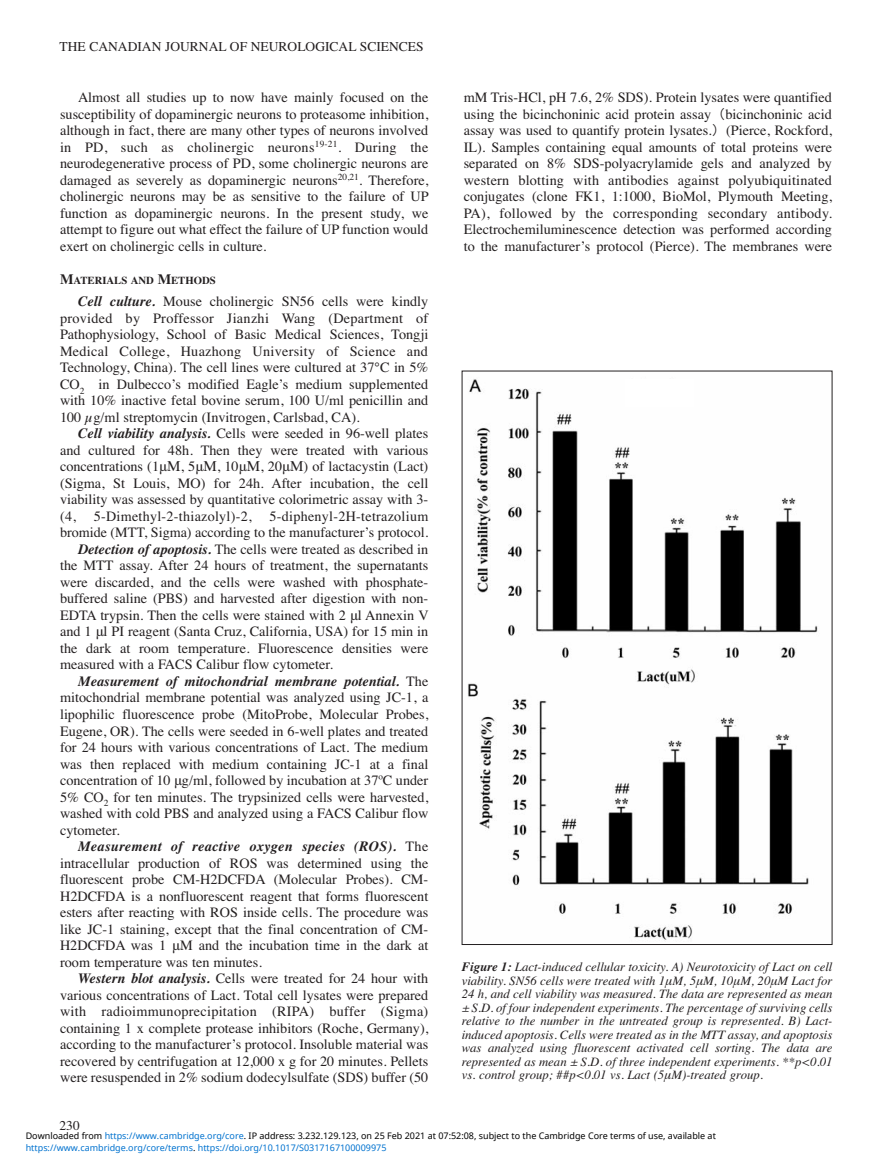
<style>
.page{position:relative;width:891px;height:1175px;background:#fff}
.page>*{position:absolute;margin:0;border:0;box-sizing:border-box;transform-origin:0 0}
.t1{font:14.25px/16.5px "Times";color:#231f20;text-align:justify}
.t2{font:14.25px "Times";letter-spacing:.02em;color:#231f20}
.t3{font:italic 700 14.25px "Times";color:#231f20}
.t4{font:italic 700 14.25px "Times";letter-spacing:.02em;color:#231f20}
.t5{font:13.5px "Times";color:#231f20}
.t6{font:italic 12.75px/13.5px "Times";color:#231f20;text-align:justify}
.t7{font:700 10.65px "Times";color:#231f20}
.t8{font:9px "Noto Sans";color:#000}
.t9{font:9px "Noto Sans";color:#0172cf}
.s1{font-size:14.25px}
.s2{font-weight:700;font-style:italic}
.s3{font-weight:400;font-style:normal}
.s4{font-family:"MS Gothic"}
.s5{font-weight:700}
.s6{color:#0172cf}
.s7{color:#000}
</style>
<div class="page">
<img style="left:468px;top:379px;width:350px;height:562px">
<div style="left:625px;top:380px;width:69px;height:27px;background:#fff"></div>
<p class="t5" style="left:60px;top:38px;width:366px">THE CANADIAN JOURNAL OF NEUROLOGICAL SCIENCES</p>
<p class="t1" style="left:60px;top:89px;width:370px;text-indent:18px">Almost all studies up to now have mainly focused on the susceptibility of dopaminergic neurons to proteasome inhibition, although in fact, there are many other types of neurons involved in PD, such as cholinergic neurons<sup>19-21</sup>. During the neurodegenerative process of PD, some cholinergic neurons are damaged as severely as dopaminergic neurons<sup>20,21</sup>. Therefore, cholinergic neurons may be as sensitive to the failure of UP function as dopaminergic neurons. In the present study, we attempt to figure out what effect the failure of UP function would exert on cholinergic cells in culture.</p>
<p class="t7" style="left:60px;top:274px;width:157px"><span class="s1">M</span>ATERIALS AND <span class="s1">M</span>ETHODS</p>
<p class="t1" style="left:60px;top:293px;width:370px;text-indent:18px"><span class="s2">Cell culture.</span> Mouse cholinergic SN56 cells were kindly provided by Proffessor Jianzhi Wang (Department of Pathophysiology, School of Basic Medical Sciences, Tongji Medical College, Huazhong University of Science and Technology, China). The cell lines were cultured at 37°C in 5% CO<sub>2</sub> in Dulbecco’s modified Eagle’s medium supplemented with 10% inactive fetal bovine serum, 100 U/ml penicillin and 100 µg/ml streptomycin (Invitrogen, Carlsbad, CA).</p>
<p class="t1" style="left:60px;top:425px;width:370px;text-indent:18px"><span class="s2">Cell viability analysis.</span> Cells were seeded in 96-well plates and cultured for 48h. Then they were treated with various concentrations (1μΜ, 5μΜ, 10μΜ, 20μΜ) of lactacystin (Lact) (Sigma, St Louis, MO) for 24h. After incubation, the cell viability was assessed by quantitative colorimetric assay with 3- (4,</p>
<p class="t2" style="left:94px;top:507px;width:159px">5-Dimethyl-2-thiazolyl)-2,</p>
<p class="t2" style="left:270px;top:507px;width:160px">5-diphenyl-2H-tetrazolium</p>
<p class="t1" style="left:60px;top:524px;width:370px">bromide (MTT, Sigma) according to the manufacturer’s protocol.</p>
<p class="t1" style="left:78px;top:541px;width:352px"><span class="s2">Detection of apoptosis.</span> The cells were treated as described in</p>
<p class="t1" style="left:60px;top:557px;width:370px">the MTT assay. After 24 hours of treatment, the supernatants</p>
<p class="t1" style="left:60px;top:574px;width:370px">were discarded, and the cells were washed with phosphate-</p>
<p class="t1" style="left:60px;top:590px;width:370px">buffered saline (PBS) and harvested after digestion with non-</p>
<p class="t1" style="left:60px;top:607px;width:370px">EDTA trypsin. Then the cells were stained with 2 μl Annexin V</p>
<p class="t1" style="left:60px;top:623px;width:370px">and 1 μl PI reagent (Santa Cruz, California, USA) for 15 min in</p>
<p class="t1" style="left:60px;top:640px;width:370px">the dark at room temperature. Fluorescence densities were</p>
<p class="t1" style="left:60px;top:656px;width:275px">measured with a FACS Calibur flow cytometer.</p>
<p class="t3" style="left:78px;top:672px;width:352px">Measurement of mitochondrial membrane potential. <span class="s3">The</span></p>
<p class="t1" style="left:60px;top:689px;width:370px">mitochondrial membrane potential was analyzed using JC-1, a</p>
<p class="t1" style="left:60px;top:706px;width:370px">lipophilic fluorescence probe (MitoProbe, Molecular Probes,</p>
<p class="t1" style="left:60px;top:722px;width:370px">Eugene, OR). The cells were seeded in 6-well plates and treated</p>
<p class="t1" style="left:60px;top:739px;width:370px">for 24 hours with various concentrations of Lact. The medium</p>
<p class="t1" style="left:60px;top:755px;width:370px">was then replaced with medium containing JC-1 at a final</p>
<p class="t1" style="left:60px;top:772px;width:370px">concentration of 10 μg/ml, followed by incubation at 37ºC under</p>
<p class="t1" style="left:60px;top:788px;width:370px">5% CO<sub>2</sub> for ten minutes. The trypsinized cells were harvested,</p>
<p class="t1" style="left:60px;top:805px;width:370px">washed with cold PBS and analyzed using a FACS Calibur flow</p>
<p class="t1" style="left:60px;top:821px;width:61px">cytometer.</p>
<p class="t4" style="left:78px;top:837px;width:352px">Measurement of reactive oxygen species (ROS). <span class="s3">The</span></p>
<p class="t1" style="left:60px;top:854px;width:370px">intracellular production of ROS was determined using the</p>
<p class="t1" style="left:60px;top:871px;width:370px">fluorescent probe CM-H2DCFDA (Molecular Probes). CM-</p>
<p class="t1" style="left:60px;top:887px;width:370px">H2DCFDA is a nonfluorescent reagent that forms fluorescent</p>
<p class="t1" style="left:60px;top:904px;width:370px">esters after reacting with ROS inside cells. The procedure was</p>
<p class="t1" style="left:60px;top:920px;width:370px">like JC-1 staining, except that the final concentration of CM-</p>
<p class="t1" style="left:60px;top:937px;width:370px">H2DCFDA was 1 μM and the incubation time in the dark at</p>
<p class="t1" style="left:60px;top:953px;width:204px">room temperature was ten minutes.</p>
<p class="t1" style="left:78px;top:970px;width:352px"><span class="s2">Western blot analysis.</span> Cells were treated for 24 hour with</p>
<p class="t1" style="left:60px;top:986px;width:370px">various concentrations of Lact. Total cell lysates were prepared</p>
<p class="t2" style="left:60px;top:1002px;width:370px">with radioimmunoprecipitation (RIPA) buffer (Sigma)</p>
<p class="t1" style="left:60px;top:1019px;width:370px">containing 1 x complete protease inhibitors (Roche, Germany),</p>
<p class="t1" style="left:60px;top:1036px;width:370px">according to the manufacturer’s protocol. Insoluble material was</p>
<p class="t1" style="left:60px;top:1052px;width:370px">recovered by centrifugation at 12,000 x g for 20 minutes. Pellets</p>
<p class="t1" style="left:60px;top:1069px;width:370px">were resuspended in 2% sodium dodecylsulfate (SDS) buffer (50</p>
<p class="t1" style="left:464px;top:89px;width:370px">mM Tris-HCl, pH 7.6, 2% SDS). Protein lysates were quantified using the bicinchoninic acid protein assay<span class="s4">（</span>bicinchoninic acid assay was used to quantify protein lysates.<span class="s4">）</span>(Pierce, Rockford, IL). Samples containing equal amounts of total proteins were separated on 8% SDS-polyacrylamide gels and analyzed by western blotting with antibodies against polyubiquitinated conjugates (clone FK1, 1:1000, BioMol, Plymouth Meeting, PA), followed by the corresponding secondary antibody.<br>Electrochemiluminescence detection was performed according to the manufacturer’s protocol (Pierce). The membranes were</p>
<p class="t6" style="left:462px;top:959px;width:372px"><span class="s5">Figure 1:</span> Lact-induced cellular toxicity. A) Neurotoxicity of Lact on cell viability. SN56 cells were treated with 1μM, 5μM, 10μM, 20μM Lact for 24 h, and cell viability was measured. The data are represented as mean ± S.D. of four independent experiments. The percentage of surviving cells relative to the number in the untreated group is represented. B) Lact&shy;induced apoptosis. Cells were treated as in the MTT assay, and apoptosis was analyzed using fluorescent activated cell sorting. The data are represented as mean ± S.D. of three independent experiments. **p&lt;0.01 vs. control group; ##p&lt;0.01 vs. Lact (5μM)-treated group.</p>
<p class="t5" style="left:60px;top:1117px;width:22px">230</p>
<p class="t8" style="left:26px;top:1129px;width:692px">Downloaded from <span class="s6">https://www.cambridge.org/core</span>. IP address: 3.232.129.123, on 25 Feb 2021 at 07:52:08, subject to the Cambridge Core terms of use, available at</p>
<p class="t9" style="left:26px;top:1141px;width:362px">https://www.cambridge.org/core/terms<span class="s7">.</span> https://doi.org/10.1017/S0317167100009975</p>
</div>
